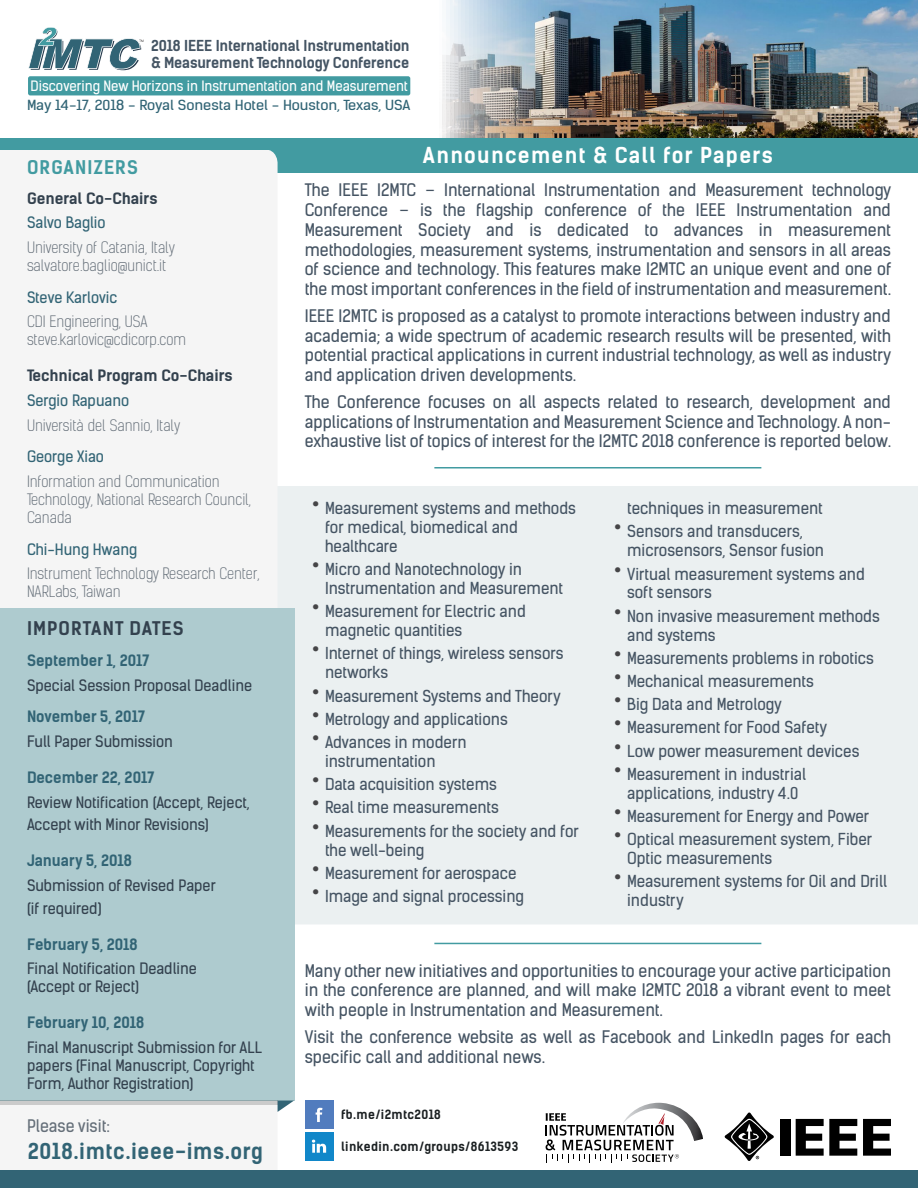
<style>
.page{position:relative;width:918px;height:1188px;background:#fff}
.page>*{position:absolute;margin:0;border:0;box-sizing:border-box;transform-origin:0 0}
.t1{font:700 21px "Kelson Sans";letter-spacing:.06em;color:#fff}
.t2{font:700 21px "Kelson Sans";letter-spacing:.03em;color:#326475}
.t3{font:700 18px "Kelson Sans";letter-spacing:.06em;color:#33414e}
.t4{font:700 18px "Kelson Sans";letter-spacing:.06em;color:#429ba1}
.t5{font:16.5px/19.8px "Kelson Sans";color:#455463;text-align:justify}
.t6{font:16.5px "Kelson Sans";color:#656f79}
.t7{font:15.75px/18.9px "Kelson Sans";color:#455463}
.t8{font:15px/18px "Kelson Sans";color:#33414e}
.t9{font:300 15px/18px "Kelson Sans";color:#656f79}
.t10{font:700 15px "Kelson Sans";color:#326475}
.t11{font:15px "Kelson Sans";color:#326475}
.t12{font:700 15px "Kelson Sans";color:#33414e}
.t13{font:700 14.4px/17.2px "Kelson Sans";letter-spacing:-.005em;color:#445463}
.t14{font:13.65px "Kelson Sans";color:#fff}
.t15{font:13.2px "Kelson Sans";color:#316475;scale:1.14 1}
.t16{font:700 12.15px "Kelson Sans";letter-spacing:.03em;color:#1b2022}
.s1{font-weight:300;font-size:31.5px;color:#454547}
</style>
<div class="page">
<div style="left:278px;top:486px;width:640px;height:438px;background:#ebf0f1"></div>
<div style="left:0;top:138px;width:918px;height:34px;background:#429ba1"></div>
<div style="left:0;top:150px;width:278px;height:1021px;background:#f5f5f5"></div>
<div style="left:0;top:1171px;width:918px;height:17px;background:#326475"></div>
<div style="left:0;top:608px;width:294px;height:493px;background:#aecbcf"></div>
<img style="left:320px;top:0;width:598px;height:138px">
<svg style="left:278px;top:1101px;width:16px;height:11px"></svg>
<hr style="left:0;top:1101px;width:278px;height:4px;background:#cbcbcb">
<hr style="left:434px;top:467px;width:327px;height:2px;background:#429ba1">
<hr style="left:434px;top:943px;width:327px;height:1px;background:#429ba1">
<div style="left:28px;top:76px;width:382px;height:19px;background:#429ba1;border-radius:2px"></div>
<svg style="left:28px;top:27px;width:115px;height:43px"></svg>
<div style="left:780px;top:1119px;width:10px;height:37px;background:#000"></div>
<svg style="left:796px;top:1119px;width:61px;height:37px"></svg>
<svg style="left:863px;top:1119px;width:28px;height:37px"></svg>
<svg style="left:725px;top:1113px;width:49px;height:48px"></svg>
<div style="left:305px;top:1101px;width:28px;height:28px;background:#517cbe"></div>
<svg style="left:316px;top:1108px;width:6px;height:14px"></svg>
<div style="left:305px;top:1132px;width:28px;height:29px;background:#1187c9"></div>
<svg style="left:312px;top:1140px;width:14px;height:13px"></svg>
<svg style="left:546px;top:1103px;width:157px;height:60px"></svg>
<p class="t13" style="left:151px;top:37px;width:260px">2018 IEEE International Instrumentation &amp; Measurement Technology Conference</p>
<p class="t14" style="left:31px;top:77px;width:379px">Discovering New Horizons in Instrumentation and Measurement</p>
<p class="t15" style="left:27px;top:97px;width:338px">May 14-17, 2018 - Royal Sonesta Hotel - Houston, Texas, USA</p>
<p class="t4" style="left:27px;top:157px;width:112px">ORGANIZERS</p>
<p class="t12" style="left:27px;top:189px;width:132px">General Co-Chairs</p>
<p class="t11" style="left:27px;top:214px;width:80px">Salvo Baglio</p>
<p class="t9" style="left:27px;top:239px;width:150px">University of Catania, Italy salvatore.baglio@unict.it</p>
<p class="t11" style="left:27px;top:288px;width:92px">Steve Karlovic</p>
<p class="t9" style="left:27px;top:313px;width:161px">CDI Engineering, USA steve.karlovic@cdicorp.com</p>
<p class="t12" style="left:27px;top:367px;width:207px">Technical Program Co-Chairs</p>
<p class="t11" style="left:27px;top:391px;width:104px">Sergio Rapuano</p>
<p class="t9" style="left:27px;top:417px;width:155px">Università del Sannio, Italy</p>
<p class="t11" style="left:27px;top:448px;width:78px">George Xiao</p>
<p class="t9" style="left:27px;top:473px;width:226px">Information and Communication<br>Technology, National Research Council,<br>Canada</p>
<p class="t11" style="left:27px;top:540px;width:112px">Chi-Hung Hwang</p>
<p class="t9" style="left:27px;top:565px;width:234px">Instrument Technology Research Center,<br>NARLabs, Taiwan</p>
<p class="t3" style="left:27px;top:617px;width:158px">IMPORTANT DATES</p>
<p class="t10" style="left:27px;top:651px;width:124px">September 1, 2017</p>
<p class="t8" style="left:27px;top:676px;width:227px">Special Session Proposal Deadline</p>
<p class="t10" style="left:27px;top:708px;width:120px">November 5, 2017</p>
<p class="t8" style="left:27px;top:733px;width:147px">Full Paper Submission</p>
<p class="t10" style="left:27px;top:768px;width:129px">December 22, 2017</p>
<p class="t8" style="left:27px;top:791px;width:224px;line-height:22.5px">Review Notification (Accept, Reject,<br>Accept with Minor Revisions)</p>
<p class="t10" style="left:27px;top:852px;width:106px">January 5, 2018</p>
<p class="t8" style="left:27px;top:874px;width:190px;line-height:22.5px">Submission of Revised Paper (if required)</p>
<p class="t10" style="left:27px;top:935px;width:112px">February 5, 2018</p>
<p class="t8" style="left:27px;top:960px;width:172px">Final Notification Deadline (Accept or Reject)</p>
<p class="t10" style="left:27px;top:1014px;width:119px">February 10, 2018</p>
<p class="t8" style="left:27px;top:1039px;width:237px">Final Manuscript Submission for ALL papers (Final Manuscript, Copyright<br>Form, Author Registration)</p>
<p class="t6" style="left:27px;top:1116px;width:84px">Please visit:</p>
<p class="t2" style="left:28px;top:1139px;width:237px">2018.imtc.ieee-ims.org</p>
<p class="t1" style="left:423px;top:142px;width:351px">Announcement &amp; Call for Papers</p>
<p class="t5" style="left:305px;top:180px;width:588px">The IEEE I2MTC – International Instrumentation and Measurement technology Conference – is the flagship conference of the IEEE Instrumentation and Measurement Society and is dedicated to advances in measurement methodologies, measurement systems, instrumentation and sensors in all areas of science and technology. This features make I2MTC an unique event and one of the most important conferences in the field of instrumentation and measurement.</p>
<p class="t5" style="left:305px;top:306px;width:588px">IEEE I2MTC is proposed as a catalyst to promote interactions between industry and academia; a wide spectrum of academic research results will be presented, with potential practical applications in current industrial technology, as well as industry and application driven developments.</p>
<p class="t5" style="left:305px;top:392px;width:588px">The Conference focuses on all aspects related to research, development and applications of Instrumentation and Measurement Science and Technology. A non&shy;exhaustive list of topics of interest for the I2MTC 2018 conference is reported below.</p>
<p class="t7" style="left:325px;top:499px;width:252px;text-indent:-14px"><span class="s1">•</span> Measurement systems and methods for medical, biomedical and healthcare</p>
<p class="t7" style="left:325px;top:560px;width:240px;text-indent:-14px"><span class="s1">•</span> Micro and Nanotechnology in<br>Instrumentation and Measurement</p>
<p class="t7" style="left:325px;top:602px;width:202px;text-indent:-14px"><span class="s1">•</span> Measurement for Electric and magnetic quantities</p>
<p class="t7" style="left:325px;top:644px;width:240px;text-indent:-14px"><span class="s1">•</span> Internet of things, wireless sensors networks</p>
<p class="t7" style="left:312px;top:686px;width:251px"><span class="s1">•</span> Measurement Systems and Theory</p>
<p class="t7" style="left:312px;top:710px;width:198px"><span class="s1">•</span> Metrology and applications</p>
<p class="t7" style="left:325px;top:733px;width:143px;text-indent:-14px"><span class="s1">•</span> Advances in modern instrumentation</p>
<p class="t7" style="left:312px;top:775px;width:187px"><span class="s1">•</span> Data acquisition systems</p>
<p class="t7" style="left:312px;top:798px;width:189px"><span class="s1">•</span> Real time measurements</p>
<p class="t7" style="left:325px;top:821px;width:255px;text-indent:-14px"><span class="s1">•</span> Measurements for the society and for the well-being</p>
<p class="t7" style="left:312px;top:863px;width:206px"><span class="s1">•</span> Measurement for aerospace</p>
<p class="t7" style="left:312px;top:887px;width:214px"><span class="s1">•</span> Image and signal processing</p>
<p class="t7" style="left:627px;top:499px;width:197px">techniques in measurement</p>
<p class="t7" style="left:627px;top:522px;width:198px;text-indent:-14px"><span class="s1">•</span> Sensors and transducers, microsensors, Sensor fusion</p>
<p class="t7" style="left:627px;top:564px;width:239px;text-indent:-14px"><span class="s1">•</span> Virtual measurement systems and soft sensors</p>
<p class="t7" style="left:627px;top:606px;width:254px;text-indent:-14px"><span class="s1">•</span> Non invasive measurement methods and systems</p>
<p class="t7" style="left:614px;top:649px;width:262px"><span class="s1">•</span> Measurements problems in robotics</p>
<p class="t7" style="left:614px;top:672px;width:202px"><span class="s1">•</span> Mechanical measurements</p>
<p class="t7" style="left:614px;top:695px;width:170px"><span class="s1">•</span> Big Data and Metrology</p>
<p class="t7" style="left:614px;top:718px;width:215px"><span class="s1">•</span> Measurement for Food Safety</p>
<p class="t7" style="left:614px;top:741px;width:247px"><span class="s1">•</span> Low power measurement devices</p>
<p class="t7" style="left:614px;top:765px;width:194px;text-align:center"><span class="s1">•</span> Measurement in industrial applications, industry 4.0</p>
<p class="t7" style="left:614px;top:807px;width:257px"><span class="s1">•</span> Measurement for Energy and Power</p>
<p class="t7" style="left:627px;top:830px;width:247px;text-indent:-14px"><span class="s1">•</span> Optical measurement system, Fiber<br>Optic measurements</p>
<p class="t7" style="left:627px;top:872px;width:261px;text-indent:-14px"><span class="s1">•</span> Measurement systems for Oil and Drill industry</p>
<p class="t5" style="left:305px;top:961px;width:588px">Many other new initiatives and opportunities to encourage your active participation in the conference are planned, and will make I2MTC 2018 a vibrant event to meet with people in Instrumentation and Measurement.</p>
<p class="t5" style="left:305px;top:1027px;width:588px">Visit the conference website as well as Facebook and LinkedIn pages for each specific call and additional news.</p>
<p class="t16" style="left:341px;top:1107px;width:101px">fb.me/i2mtc2018</p>
<p class="t16" style="left:341px;top:1139px;width:179px">linkedin.com/groups/8613593</p>
</div>
